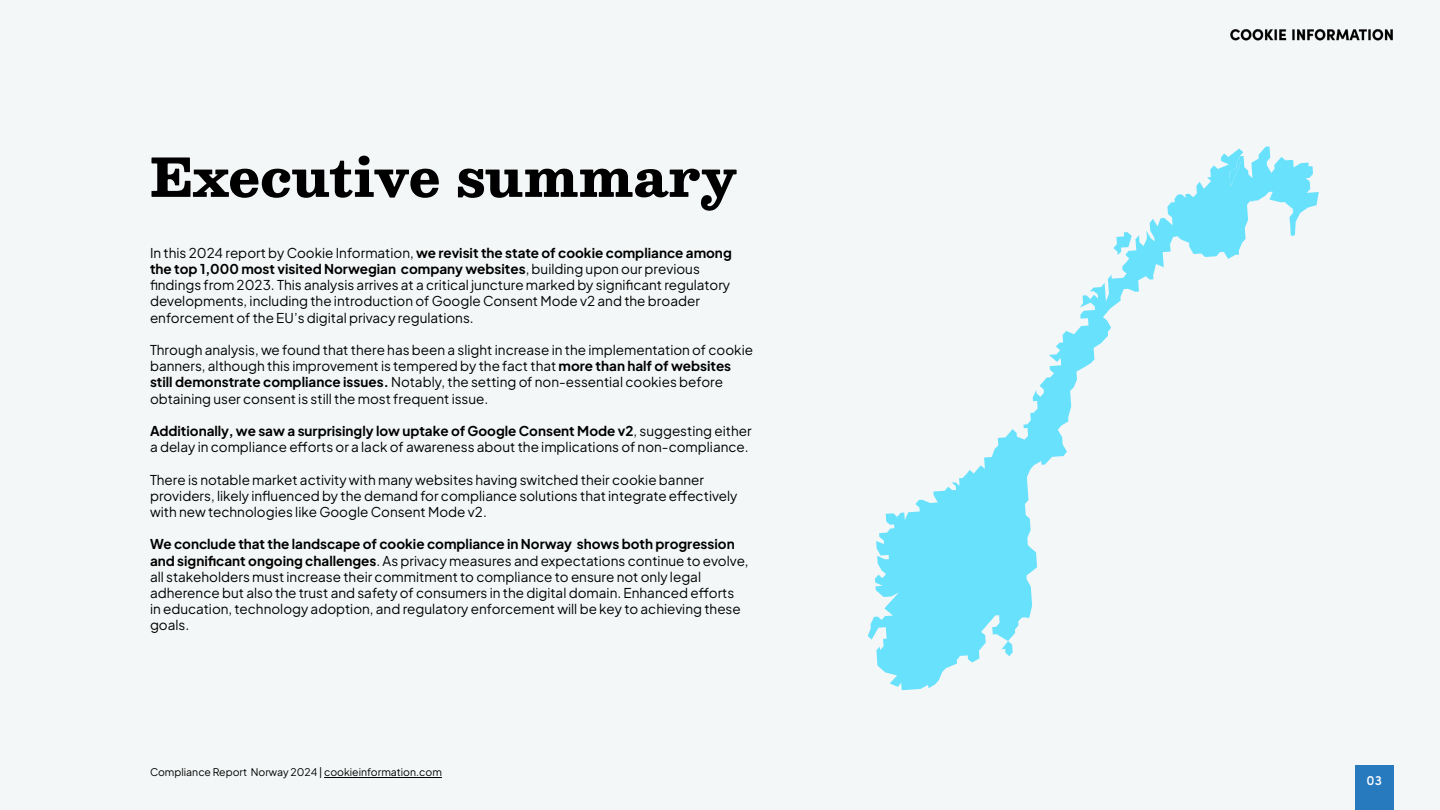
<style>
.page{position:relative;width:1440px;height:810px;background:#f4f7f7}
.page>*{position:absolute;margin:0;border:0;box-sizing:border-box;transform-origin:0 0}
.t1{font:800 52.5px "Besley";color:#000}
.t2{font:13.5px/16.2px "Plus Jakarta Sans";color:#000}
.t3{font:500 13.5px "Sofia Pro";color:#fff}
.t4{font:10.5px "Plus Jakarta Sans";color:#000}
.s1{font-weight:700}
</style>
<div class="page">
<hr style="left:324px;top:777px;width:118px;height:1px;background:#000">
<svg style="left:868px;top:146px;width:451px;height:544px"></svg>
<svg style="left:1002px;top:641px;width:11px;height:15px"></svg>
<div style="left:1355px;top:765px;width:39px;height:45px;background:#287abf"></div>
<img style="left:1230px;top:29px;width:163px;height:12px">
<h1 class="t1" style="left:150px;top:155px;width:589px">Executive summary</h1>
<p class="t2" style="left:150px;top:245px;width:583px">In this 2024 report by Cookie Information, <span class="s1">we revisit the state of cookie compliance among the top 1,000 most visited Norwegian company websites</span>, building upon our previous findings from 2023. This analysis arrives at a critical juncture marked by significant regulatory developments, including the introduction of Google Consent Mode v2 and the broader enforcement of the EU’s digital privacy regulations.</p>
<p class="t2" style="left:150px;top:340px;width:605px">Through analysis, we found that there has been a slight increase in the implementation of cookie banners, although this improvement is tempered by the fact that <span class="s1">more than half of websites still demonstrate compliance issues.</span> Notably, the setting of non-essential cookies before obtaining user consent is still the most frequent issue.</p>
<p class="t2" style="left:150px;top:421px;width:603px"><span class="s1">Additionally, we saw a surprisingly low uptake of Google Consent Mode v2</span>, suggesting either a delay in compliance efforts or a lack of awareness about the implications of non-compliance.</p>
<p class="t2" style="left:150px;top:470px;width:589px">There is notable market activity with many websites having switched their cookie banner providers, likely influenced by the demand for compliance solutions that integrate effectively with new technologies like Google Consent Mode v2.</p>
<p class="t2" style="left:150px;top:535px;width:600px"><span class="s1">We conclude that the landscape of cookie compliance in Norway shows both progression and significant ongoing challenges</span>. As privacy measures and expectations continue to evolve, all stakeholders must increase their commitment to compliance to ensure not only legal adherence but also the trust and safety of consumers in the digital domain. Enhanced efforts<br>in education, technology adoption, and regulatory enforcement will be key to achieving these goals.</p>
<p class="t4" style="left:150px;top:767px;width:293px">Compliance Report Norway 2024 | cookieinformation.com</p>
<p class="t3" style="left:1367px;top:773px;width:17px">03</p>
</div>
